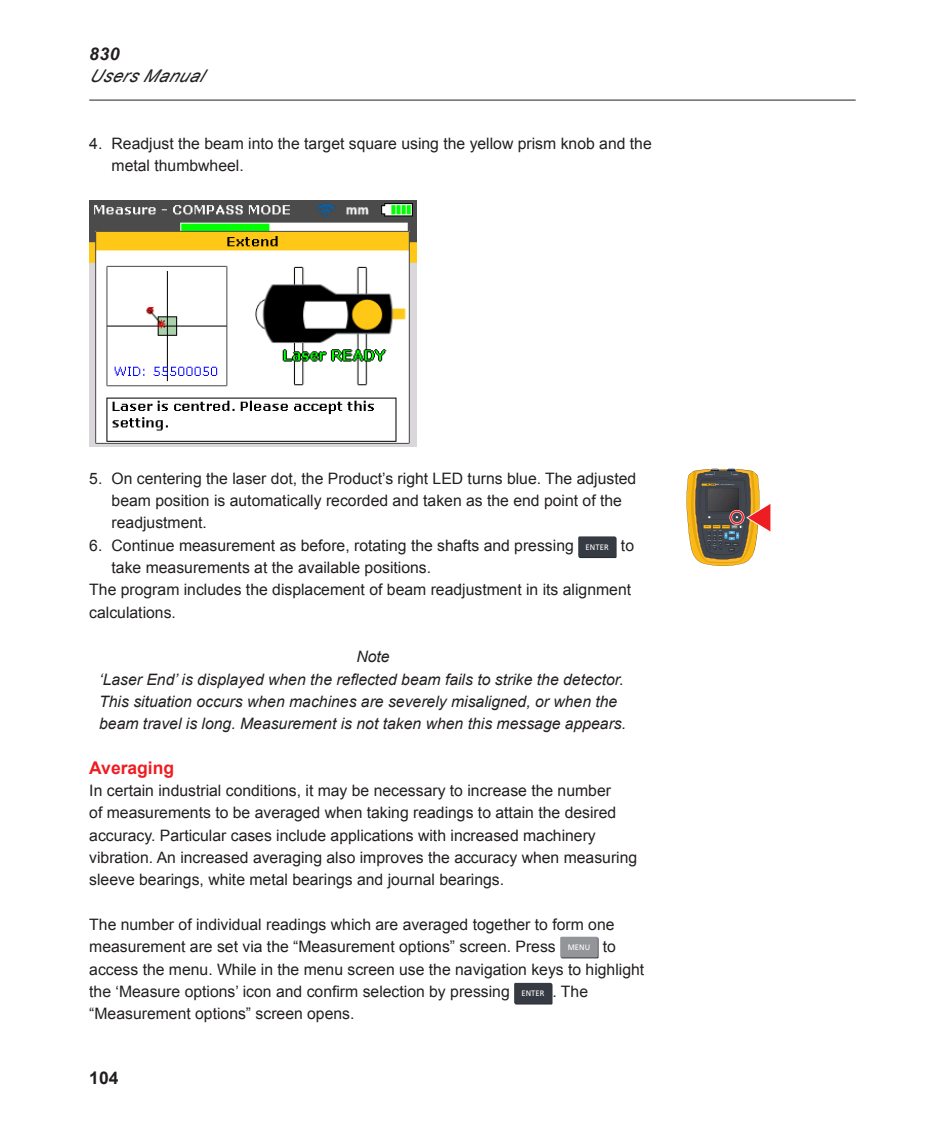
<style>
.page{position:relative;width:945px;height:1134px;background:#fff}
.page>*{position:absolute;margin:0;border:0;box-sizing:border-box;transform-origin:0 0}
.t1{font:italic 17.5px "Arial";color:#231f20}
.t2{font:700 17.5px "Arial";color:#ee1d23}
.t3{font:italic 700 17.5px "Arial";color:#231f20}
.t4{font:700 17.5px "Arial";color:#231f20}
.t5{font:15.75px/22.4px "Arial";color:#231f20}
.t6{font:italic 15.75px/22.4px "Arial";color:#231f20}
.s1{font-family:"Frutiger";font-size:7.88px;color:#fff}
</style>
<div class="page">
<hr style="left:89px;top:100px;width:767px;height:1px;background:#231f20">
<svg style="left:579px;top:537px;width:38px;height:21px"></svg>
<div style="left:578px;top:536px;width:38px;height:21px;background:#363a42"></div>
<svg style="left:561px;top:938px;width:38px;height:20px"></svg>
<div style="left:560px;top:937px;width:38px;height:21px;background:#939598"></div>
<div style="left:515px;top:984px;width:37px;height:21px;background:#8d8e92"></div>
<div style="left:514px;top:983px;width:38px;height:21px;background:#363a42"></div>
<img style="left:89px;top:201px;width:328px;height:246px">
<svg style="left:687px;top:469px;width:84px;height:97px"></svg>
<p class="t3" style="left:89px;top:42px;width:32px">830</p>
<p class="t1" style="left:89px;top:64px;width:124px">UsersManual</p>
<p class="t5" style="left:112px;top:132px;width:542px;text-indent:-22px">4. Readjust the beam into the target square using the yellow prism knob and the metal thumbwheel.</p>
<p class="t5" style="left:112px;top:467px;width:526px;text-indent:-22px">5. On centering the laser dot, the Product’s right LED turns blue. The adjusted beam position is automatically recorded and taken as the end point of the readjustment.</p>
<p class="t5" style="left:89px;top:534px;width:546px">6. Continue measurement as before, rotating the shafts and pressing <span class="s1">ENTER</span> to</p>
<p class="t5" style="left:112px;top:556px;width:321px">take measurements at the available positions.</p>
<p class="t5" style="left:89px;top:578px;width:543px">The program includes the displacement of beam readjustment in its alignment</p>
<p class="t5" style="left:89px;top:601px;width:88px">calculations.</p>
<p class="t6" style="left:99px;top:646px;width:528px;text-indent:257px">Note<br>‘Laser End’ is displayed when the reflected beam fails to strike the detector.<br>This situation occurs when machines are severely misaligned, or when the beam travel is long. Measurement is not taken when this message appears.</p>
<p class="t2" style="left:89px;top:755px;width:86px">Averaging</p>
<p class="t5" style="left:89px;top:779px;width:549px">In certain industrial conditions, it may be necessary to increase the number<br>of measurements to be averaged when taking readings to attain the desired accuracy. Particular cases include applications with increased machinery vibration. An increased averaging also improves the accuracy when measuring sleeve bearings, white metal bearings and journal bearings.</p>
<p class="t5" style="left:89px;top:913px;width:557px">The number of individual readings which are averaged together to form one measurement are set via the “Measurement options” screen. Press <span class="s1">MENU</span> to access the menu. While in the menu screen use the navigation keys to highlight the ‘Measure options’ icon and confirm selection by pressing <span class="s1">ENTER</span> . The “Measurement options” screen opens.</p>
<p class="t4" style="left:89px;top:1066px;width:31px">104</p>
</div>
